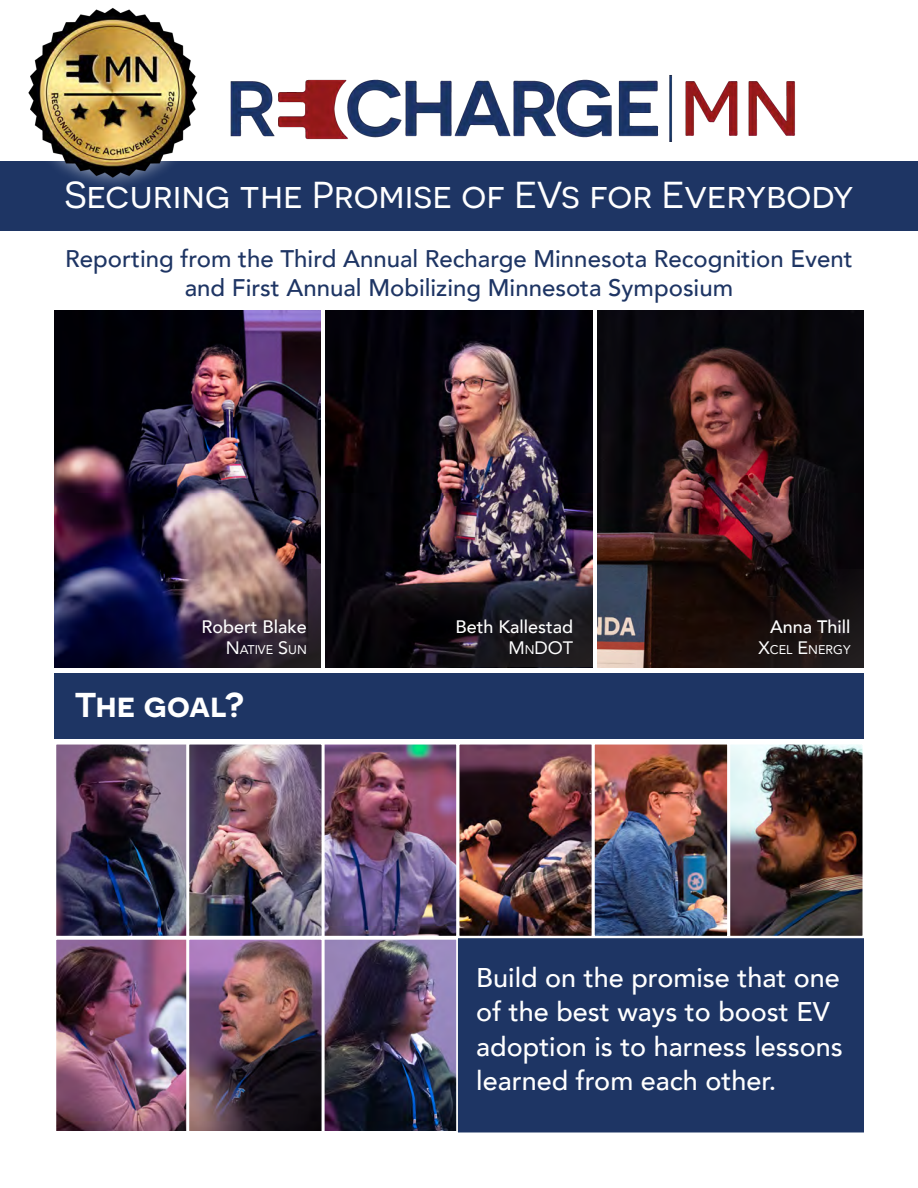
<style>
.page{position:relative;width:918px;height:1188px;background:#fff}
.page>*{position:absolute;margin:0;border:0;box-sizing:border-box;transform-origin:0 0}
.t1{font:37.5px "Novecentosanswide";color:#fff}
.t2{font:600 34.5px "Novecentosanswide";color:#fff}
.t3{font:500 27px/34.5px "Avenir";color:#fff}
.t4{font:500 24px/28.8px "Avenir";color:#1e3564;text-align:center}
.t5{font:500 18px/21px "Avenir";color:#fff;text-align:right}
.t6{font:12.6px "Avenir";color:#fff}
.s1{font-size:18px}
.s2{font-weight:400}
.s3{font-weight:400;font-size:12.6px}
</style>
<div class="page">
<img style="left:230px;top:75px;width:565px;height:67px">
<div style="left:0;top:161px;width:918px;height:70px;background:#1e3564"></div>
<div style="left:14px;top:0;width:197px;height:191px;background:#fff;opacity:.51"></div>
<img style="left:21px;top:2px;width:181px;height:180px">
<div style="left:54px;top:673px;width:810px;height:66px;background:#1e3564"></div>
<img style="left:192px;top:746px;width:263px;height:384px">
<div style="left:321px;top:937px;width:138px;height:197px;border:3px solid #fff"></div>
<img style="left:57px;top:746px;width:129px;height:384px">
<div style="left:53px;top:937px;width:139px;height:197px;border:3px solid #fff"></div>
<div style="left:53px;top:742px;width:139px;height:197px;border:3px solid #fff"></div>
<div style="left:321px;top:742px;width:138px;height:197px;border:3px solid #fff"></div>
<img style="left:460px;top:746px;width:402px;height:189px">
<div style="left:456px;top:742px;width:139px;height:197px;border:3px solid #fff"></div>
<div style="left:727px;top:742px;width:139px;height:197px;border:3px solid #fff"></div>
<div style="left:186px;top:742px;width:139px;height:197px;border:3px solid #fff"></div>
<div style="left:186px;top:937px;width:139px;height:197px;border:3px solid #fff"></div>
<div style="left:592px;top:742px;width:138px;height:197px;border:3px solid #fff"></div>
<div style="left:457px;top:937px;width:408px;height:196px;background:#1e3564"></div>
<div style="left:456px;top:937px;width:410px;height:197px;border:2px solid #fff"></div>
<img style="left:326px;top:310px;width:266px;height:358px">
<img style="left:598px;top:310px;width:266px;height:260px">
<img style="left:54px;top:310px;width:266px;height:260px">
<img style="left:54px;top:570px;width:266px;height:98px">
<svg style="left:326px;top:568px;width:266px;height:98px;background:#1d181e"></svg>
<svg style="left:598px;top:570px;width:266px;height:98px;background:#291f1f"></svg>
<h1 class="t1" style="left:64px;top:173px;width:791px">Securing the Promise of EVs for Everybody</h1>
<p class="t4" style="left:65px;top:243px;width:789px">Reporting from the Third Annual Recharge Minnesota Recognition Event and First Annual Mobilizing Minnesota Symposium</p>
<p class="t5" style="left:201px;top:615px;width:107px">Robert Blake</p>
<p class="t6" style="left:226px;top:639px;width:83px"><span class="s1">N</span> ATIVE <span class="s1">S</span>UN</p>
<h2 class="t2" style="left:75px;top:684px;width:171px">The goal?</h2>
<p class="t5" style="left:456px;top:615px;width:119px">Beth Kallestad<br><span class="s2">M</span><span class="s3">N</span><span class="s2">DOT</span></p>
<p class="t5" style="left:770px;top:615px;width:82px">Anna Thill</p>
<p class="t6" style="left:759px;top:639px;width:93px"><span class="s1">X</span>CEL <span class="s1">E</span>NERGY</p>
<p class="t3" style="left:476px;top:959px;width:368px">Build on the promise that one of the best ways to boost EV adoption is to harness lessons learned from each other.</p>
</div>
